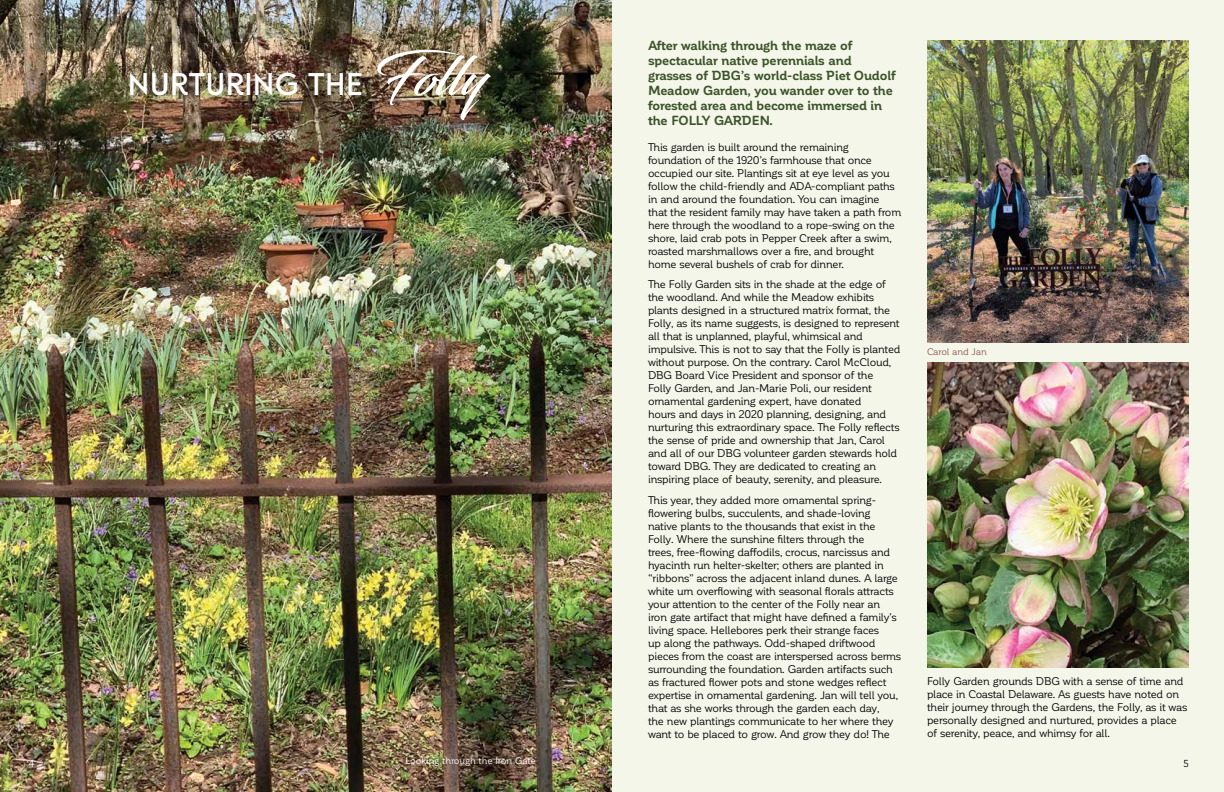
<style>
.page{position:relative;width:1224px;height:792px;background:#fff}
.page>*{position:absolute;margin:0;border:0;box-sizing:border-box;transform-origin:0 0}
.t1{font:700 30px "Guess Sans";color:#fff}
.t2{font:700 13px/15px "Corporative Soft";letter-spacing:-.015em;color:#3b5429}
.t3{font:11px/13px "Corporative Soft";letter-spacing:-.03em;color:#000}
.t4{font:10px "Corporative Soft";color:#000}
.t5{font:10px "Corporative Soft";color:#fff}
.t6{font:9.5px "Corporative Soft";letter-spacing:-.02em;color:#fff}
.t7{font:9.5px "Corporative Soft";letter-spacing:-.02em;color:#8e584d}
.s1{font-family:"Blacksword";font-weight:400;font-size:54px}
</style>
<div class="page">
<div style="left:612px;top:0;width:612px;height:792px;background:#f5f6ea"></div>
<img style="left:0;top:0;width:612px;height:792px">
<img style="left:927px;top:40px;width:261px;height:302px">
<img style="left:927px;top:363px;width:261px;height:304px">
<h1 class="t1" style="left:127px;top:66px;width:359px">NURTURING THE <span class="s1">Folly</span></h1>
<p class="t5" style="left:29px;top:758px;width:7px">4</p>
<p class="t6" style="left:405px;top:756px;width:132px">Looking through the Iron Gate</p>
<p class="t2" style="left:648px;top:38px;width:250px">After walking through the maze of spectacular native perennials and grasses of DBG’s world-class Piet Oudolf Meadow Garden, you wander over to the forested area and become immersed in the FOLLY GARDEN.</p>
<p class="t3" style="left:648px;top:141px;width:255px">This garden is built around the remaining foundation of the 1920’s farmhouse that once occupied our site. Plantings sit at eye level as you follow the child-friendly and ADA-compliant paths in and around the foundation. You can imagine that the resident family may have taken a path from here through the woodland to a rope-swing on the shore, laid crab pots in Pepper Creek after a swim, roasted marshmallows over a fire, and brought home several bushels of crab for dinner.</p>
<p class="t3" style="left:648px;top:278px;width:254px">The Folly Garden sits in the shade at the edge of the woodland. And while the Meadow exhibits plants designed in a structured matrix format, the Folly, as its name suggests, is designed to represent all that is unplanned, playful, whimsical and impulsive. This is not to say that the Folly is planted without purpose. On the contrary. Carol McCloud, DBG Board Vice President and sponsor of the<br>Folly Garden, and Jan-Marie Poli, our resident ornamental gardening expert, have donated<br>hours and days in 2020 planning, designing, and nurturing this extraordinary space. The Folly reflects the sense of pride and ownership that Jan, Carol and all of our DBG volunteer garden stewards hold toward DBG. They are dedicated to creating an inspiring place of beauty, serenity, and pleasure.</p>
<p class="t3" style="left:648px;top:493px;width:255px">This year, they added more ornamental spring&shy;flowering bulbs, succulents, and shade-loving native plants to the thousands that exist in the Folly. Where the sunshine filters through the<br>trees, free-flowing daffodils, crocus, narcissus and hyacinth run helter-skelter; others are planted in “ribbons” across the adjacent inland dunes. A large white urn overflowing with seasonal florals attracts your attention to the center of the Folly near an iron gate artifact that might have defined a family’s living space. Hellebores perk their strange faces<br>up along the pathways. Odd-shaped driftwood pieces from the coast are interspersed across berms surrounding the foundation. Garden artifacts such as fractured flower pots and stone wedges reflect expertise in ornamental gardening. Jan will tell you, that as she works through the garden each day,<br>the new plantings communicate to her where they want to be placed to grow. And grow they do! The</p>
<p class="t7" style="left:927px;top:346px;width:61px">Carol and Jan</p>
<p class="t3" style="left:927px;top:675px;width:262px">Folly Garden grounds DBG with a sense of time and place in Coastal Delaware. As guests have noted on their journey through the Gardens, the Folly, as it was personally designed and nurtured, provides a place of serenity, peace, and whimsy for all.</p>
<p class="t4" style="left:1183px;top:758px;width:7px">5</p>
</div>
